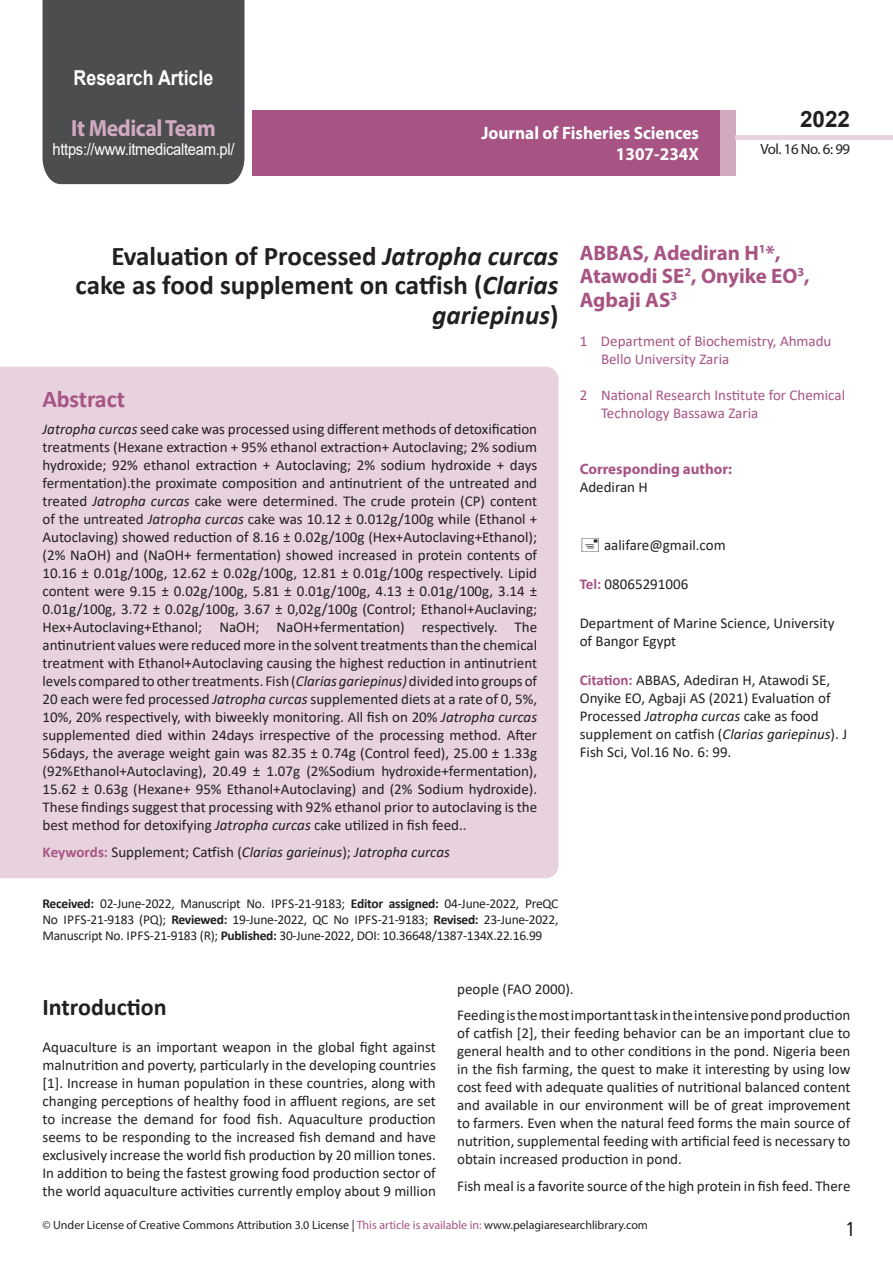
<style>
.page{position:relative;width:893px;height:1263px;background:#fff}
.page>*{position:absolute;margin:0;border:0;box-sizing:border-box;transform-origin:0 0}
.t1{font:700 27px/29.7px "Calibri";color:#231f20;text-align:right}
.t2{font:25.5px "Tunga";color:#231f20}
.t3{font:700 24px "Calibri";color:#231f20}
.t4{font:700 24px "Calibri";letter-spacing:-.005em;color:#a75484}
.t5{font:700 23.4px "Myriad Pro";letter-spacing:-.02em;color:#d1a9c1;scale:.93 1}
.t6{font:700 22.5px "Arial";color:#231f20}
.endnote_text{font:700 21px/23.4px "Myriad Pro";color:#a75484}
.t7{font:700 20.55px "Arial";color:#fff;scale:.87 1}
.t8{font:700 18px/21.6px "Myriad Pro";color:#fff;text-align:right;scale:.96 1}
.t9{font:16.5px "Arial";letter-spacing:-.02em;color:#fff;scale:.89 1}
.body_text{font:15px/18px "Calibri";color:#231f20;text-align:justify}
.endnote_text-2{font:15px/18px "Calibri";color:#231f20}
.endnote_text-3{font:15px/18px "Calibri";color:#a75484}
.t10{font:italic 15px "Calibri";color:#231f20}
.endnote_text-4{font:700 15px/18px "Myriad Pro";color:#a75484}
.t11{font:14.85px "Myriad Pro";letter-spacing:-.03em;color:#231f20}
.Normal__Web{font:13.5px/16.2px "Calibri";letter-spacing:-.02em;color:#231f20;text-align:justify}
.t12{font:12px "Myriad Pro";color:#231f20}
.s1{font-style:italic}
.s2{font-weight:700;font-style:normal;color:#a75484}
.s3{font-style:normal}
.s4{font-family:"Calibri";font-weight:400;color:#231f20}
.s5{font-weight:700;color:#a75484}
.s6{font-weight:700}
.s7{color:#a75484}
</style>
<div class="page">
<div style="left:43px;top:0;width:201px;height:184px;background:#4c4d4f"></div>
<div style="left:252px;top:110px;width:469px;height:66px;background:#a75484"></div>
<div style="left:720px;top:110px;width:16px;height:66px;background:#d1a9c1"></div>
<div style="left:736px;top:135px;width:157px;height:5px;background:#e7d2de"></div>
<div style="left:0;top:367px;width:558px;height:511px;background:#e7d2de"></div>
<h3 class="t7" style="left:74px;top:64px;width:162px">Research Article</h3>
<h3 class="t5" style="left:71px;top:113px;width:157px">It Medical Team</h3>
<p class="t9" style="left:52px;top:138px;width:206px">https://www.itmedicalteam.pl/</p>
<p class="t8" style="left:481px;top:121px;width:228px">Journal of Fisheries Sciences<br>1307-234X</p>
<h3 class="t6" style="left:800px;top:104px;width:52px">2022</h3>
<p class="t11" style="left:760px;top:140px;width:91px">Vol. 16 No. 6: 99</p>
<p class="t1" style="left:76px;top:241px;width:484px">Evaluation of Processed <span class="s1">Jatropha curcas </span>cake as food supplement on catfish (<span class="s1">Clarias gariepinus</span>)</p>
<p class="endnote_text" style="left:580px;top:240px;width:231px">ABBAS, Adediran H<sup>1</sup>*,<br>Atawodi SE<sup>2</sup>, Onyike EO<sup>3</sup>,<br>Agbaji AS<sup>3</sup></p>
<p class="endnote_text-3" style="left:601px;top:331px;width:232px;text-indent:-21px">1 Department of Biochemistry, Ahmadu<br>Bello University Zaria</p>
<p class="endnote_text-3" style="left:601px;top:385px;width:246px;text-indent:-21px">2 National Research Institute for Chemical<br>Technology Bassawa Zaria</p>
<p class="t4" style="left:43px;top:382px;width:84px">Abstract</p>
<p class="body_text" style="left:43px;top:420px;width:496px"><span class="s1">Jatropha curcas</span> seed cake was processed using different methods of detoxification treatments (Hexane extraction + 95% ethanol extraction+ Autoclaving; 2% sodium hydroxide; 92% ethanol extraction + Autoclaving; 2% sodium hydroxide + days fermentation).the proximate composition and antinutrient of the untreated and treated <span class="s1">Jatropha curcas</span> cake were determined. The crude protein (CP) content of the untreated <span class="s1">Jatropha curcas</span> cake was 10.12 ± 0.012g/100g while (Ethanol + Autoclaving) showed reduction of 8.16 ± 0.02g/100g (Hex+Autoclaving+Ethanol); (2% NaOH) and (NaOH+ fermentation) showed increased in protein contents of 10.16 ± 0.01g/100g, 12.62 ± 0.02g/100g, 12.81 ± 0.01g/100g respectively. Lipid content were 9.15 ± 0.02g/100g, 5.81 ± 0.01g/100g, 4.13 ± 0.01g/100g, 3.14 ± 0.01g/100g, 3.72 ± 0.02g/100g, 3.67 ± 0,02g/100g (Control; Ethanol+Auclaving; Hex+Autoclaving+Ethanol; NaOH; NaOH+fermentation) respectively. The antinutrient values were reducedmore in the solventtreatmentsthan the chemical treatment with Ethanol+Autoclaving causing the highest reduction in antinutrient levels compared to other treatments. Fish (<span class="s1">Clarias gariepinus)</span> divided into groups of 20 each were fed processed <span class="s1">Jatropha curcas</span> supplemented diets at a rate of 0, 5%, 10%, 20% respectively, with biweekly monitoring. All fish on 20% <span class="s1">Jatropha curcas </span>supplemented died within 24days irrespective of the processing method. After 56days, the average weight gain was 82.35 ± 0.74g (Control feed), 25.00 ± 1.33g (92%Ethanol+Autoclaving), 20.49 ± 1.07g (2%Sodium hydroxide+fermentation), 15.62 ± 0.63g (Hexane+ 95% Ethanol+Autoclaving) and (2% Sodium hydroxide).<br>These findings suggest that processing with 92% ethanol prior to autoclaving is the best method for detoxifying <span class="s1">Jatropha curcas</span> cake utilized in fish feed..</p>
<p class="t10" style="left:43px;top:841px;width:409px"><span class="s2">Keywords:</span> <span class="s3">Supplement; Catfish (</span>Clarias garieinus<span class="s3">);</span> Jatropha curcas</p>
<p class="endnote_text-4" style="left:580px;top:460px;width:154px">Corresponding author:<br><span class="s4">Adediran H</span></p>
<p class="endnote_text-2" style="left:604px;top:535px;width:123px">aalifare@gmail.com</p>
<p class="endnote_text-2" style="left:580px;top:574px;width:110px"><span class="s5">Tel:</span> 08065291006</p>
<p class="endnote_text-2" style="left:580px;top:614px;width:257px">Department of Marine Science, University of Bangor Egypt</p>
<p class="endnote_text-2" style="left:580px;top:671px;width:269px"><span class="s5">Citation:</span> ABBAS, Adediran H, Atawodi SE, Onyike EO, Agbaji AS (2021) Evaluation of Processed <span class="s1">Jatropha curcas</span> cake as food supplement on catfish (<span class="s1">Clarias gariepinus</span>). J Fish Sci, Vol.16 No. 6: 99.</p>
<p class="Normal__Web" style="left:43px;top:895px;width:517px"><span class="s6">Received:</span> 02-June-2022, Manuscript No. IPFS-21-9183; <span class="s6">Editor assigned:</span> 04-June-2022, PreQC No IPFS-21-9183 (PQ); <span class="s6">Reviewed:</span> 19-June-2022, QC No IPFS-21-9183; <span class="s6">Revised:</span> 23-June-2022, Manuscript No. IPFS-21-9183 (R); <span class="s6">Published:</span> 30-June-2022, DOI: 10.36648/1387-134X.22.16.99</p>
<h3 class="t3" style="left:43px;top:990px;width:126px">Introduction</h3>
<p class="body_text" style="left:43px;top:1038px;width:395px">Aquaculture is an important weapon in the global fight against malnutrition and poverty, particularly in the developing countries [1]. Increase in human population in these countries, along with changing perceptions of healthy food in affluent regions, are set to increase the demand for food fish. Aquaculture production seems to be responding to the increased fish demand and have exclusively increase the world fish production by 20 million tones.<br>In addition to being the fastest growing food production sector of the world aquaculture activities currently employ about 9 million</p>
<p class="body_text" style="left:457px;top:979px;width:118px">people (FAO 2000).</p>
<p class="body_text" style="left:457px;top:1006px;width:395px">Feedingisthemostimportanttaskintheintensivepondproduction of catfish [2], their feeding behavior can be an important clue to general health and to other conditions in the pond. Nigeria been in the fish farming, the quest to make it interesting by using low cost feed with adequate qualities of nutritional balanced content and available in our environment will be of great improvement to farmers. Even when the natural feed forms the main source of nutrition, supplemental feeding with artificial feed is necessary to obtain increased production in pond.</p>
<p class="body_text" style="left:457px;top:1176px;width:395px">Fish meal is a favorite source of the high protein in fish feed. There</p>
<p class="t12" style="left:43px;top:1218px;width:607px">© Under License of Creative Commons Attribution 3.0 License | <span class="s7">This article is available in:</span> www.pelagiaresearchlibrary.com</p>
<h2 class="t2" style="left:847px;top:1212px;width:9px">1</h2>
</div>
